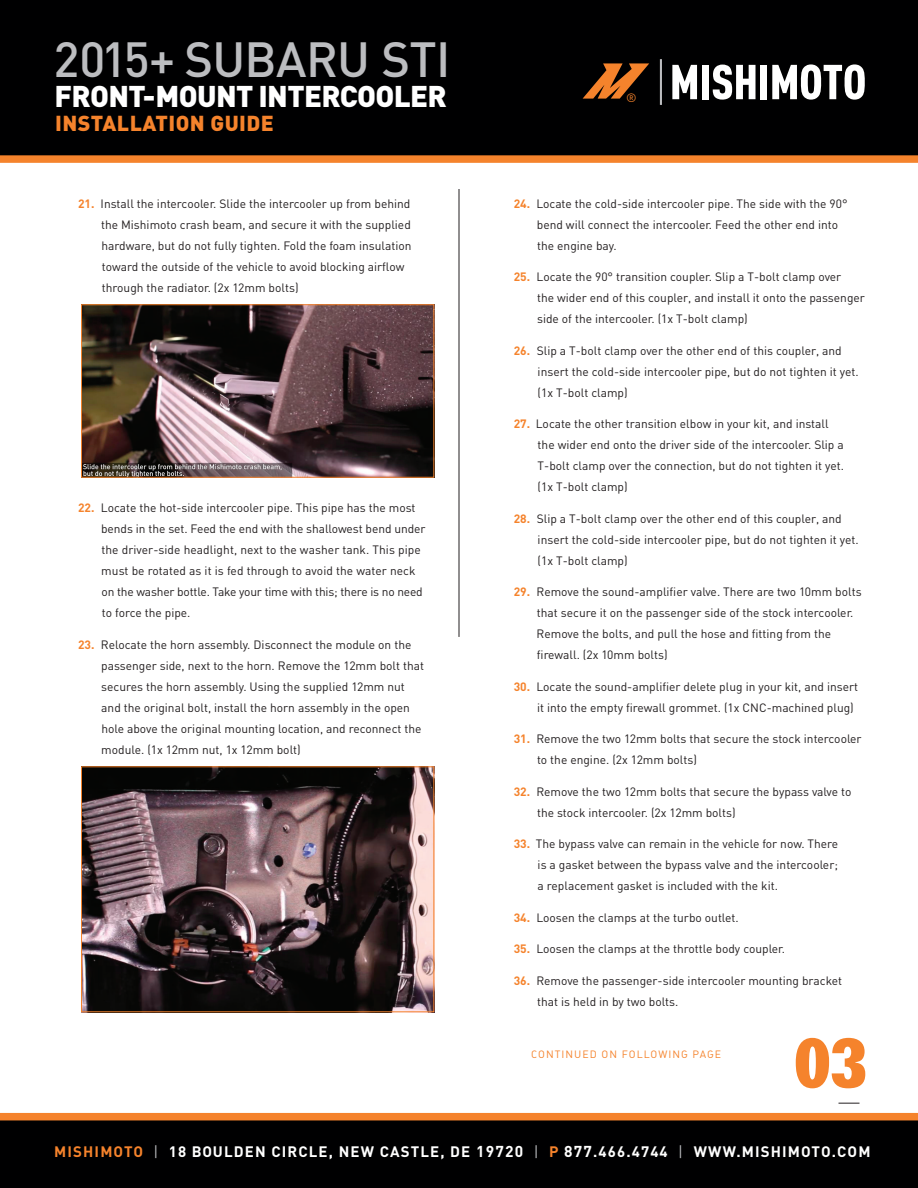
<style>
.page{position:relative;width:918px;height:1188px;background:#fff}
.page>*{position:absolute;margin:0;border:0;box-sizing:border-box;transform-origin:0 0}
.t1{font:72px "URW Egyptienne T Bold Extr Narr";color:#f5832c}
.t2{font:500 48.75px "DIN";letter-spacing:-.015em;color:#bcbdc0}
.t3{font:900 29.7px "DIN";letter-spacing:-.025em;color:#fff}
.t4{font:900 21.45px "DIN";letter-spacing:.02em;color:#f5832c}
.t5{font:700 15px "DIN";letter-spacing:.075em;color:#fff}
.t6{font:12px/21px "DIN";color:#231f20}
.t7{font:12px "DIN";color:#f5832c}
.t8{font:10.5px "DIN Regular Alternate";letter-spacing:.1em;color:#f5832c}
.s1{font-weight:700;color:#f5832c}
.s2{color:#f58425}
.s3{font-weight:400;color:#bcbdc0}
.s4{font-size:15.6px}
.s5{color:#f5832c}
</style>
<div class="page">
<div style="left:0;top:0;width:918px;height:163px;background:#000001"></div>
<svg style="left:839px;top:1103px;width:21px;height:1px"></svg>
<hr style="left:459px;top:189px;width:1px;height:448px;background:#231f20">
<svg style="left:672px;top:65px;width:25px;height:34px"></svg>
<div style="left:702px;top:65px;width:7px;height:34px;background:#fff"></div>
<svg style="left:713px;top:65px;width:43px;height:35px"></svg>
<div style="left:760px;top:65px;width:7px;height:34px;background:#fff"></div>
<svg style="left:772px;top:64px;width:93px;height:36px"></svg>
<svg style="left:583px;top:63px;width:66px;height:36px;background:#723d15"></svg>
<hr style="left:660px;top:59px;width:2px;height:46px;background:#bcbdc0">
<img style="left:83px;top:307px;width:349px;height:168px">
<img style="left:83px;top:769px;width:349px;height:241px">
<svg style="left:0;top:1113px;width:918px;height:75px;background:#180d05"></svg>
<h2 class="t2" style="left:54px;top:29px;width:398px">2015+ SUBARU STI</h2>
<h3 class="t3" style="left:55px;top:76px;width:394px">FRONT-MOUNT INTERCOOLER</h3>
<h3 class="t4" style="left:55px;top:108px;width:220px">INSTALLATION GUIDE</h3>
<p class="t6" style="left:101px;top:193px;width:312px;text-indent:-23px"><span class="s1">21.</span> Install the intercooler. Slide the intercooler up from behind the Mishimoto crash beam, and secure it with the supplied hardware, but do not fully tighten. Fold the foam insulation toward the outside of the vehicle to avoid blocking airflow through the radiator. (2x 12mm bolts)</p>
<p class="t6" style="left:101px;top:497px;width:326px;text-indent:-23px"><span class="s1">22.</span> Locate the hot-side intercooler pipe. This pipe has the most bends in the set. Feed the end with the shallowest bend under the driver-side headlight, next to the washer tank. This pipe must be rotated as it is fed through to avoid the water neck on the washer bottle. Take your time with this; there is no need to force the pipe.</p>
<p class="t6" style="left:101px;top:634px;width:324px;text-indent:-23px"><span class="s1">23.</span> Relocate the horn assembly. Disconnect the module on the passenger side, next to the horn. Remove the 12mm bolt that secures the horn assembly. Using the supplied 12mm nut and the original bolt, install the horn assembly in the open hole above the original mounting location, and reconnect the module. (1x 12mm nut, 1x 12mm bolt)</p>
<p class="t7" style="left:626px;top:90px;width:12px">®</p>
<p class="t6" style="left:537px;top:193px;width:312px;text-indent:-23px"><span class="s1">24.</span> Locate the cold-side intercooler pipe. The side with the 90° bend will connect the intercooler. Feed the other end into the engine bay.</p>
<p class="t6" style="left:537px;top:266px;width:329px;text-indent:-23px"><span class="s1">25.</span> Locate the 90° transition coupler. Slip a T-bolt clamp over<br>the wider end of this coupler, and install it onto the passenger side of the intercooler. (1x T-bolt clamp)</p>
<p class="t6" style="left:538px;top:340px;width:323px;text-indent:-24px"><span class="s1">26.</span> Slip a T-bolt clamp over the other end of this coupler, and insert the cold-side intercooler pipe, but do not tighten it yet. (1x T-bolt clamp)</p>
<p class="t6" style="left:538px;top:413px;width:308px;text-indent:-24px"><span class="s1">27.</span> Locate the other transition elbow in your kit, and install the wider end onto the driver side of the intercooler. Slip a T-bolt clamp over the connection, but do not tighten it yet. (1x T-bolt clamp)</p>
<p class="t6" style="left:538px;top:508px;width:323px;text-indent:-24px"><span class="s1">28.</span> Slip a T-bolt clamp over the other end of this coupler, and insert the cold-side intercooler pipe, but do not tighten it yet. (1x T-bolt clamp)</p>
<p class="t6" style="left:537px;top:581px;width:327px;text-indent:-23px"><span class="s1">29.</span> Remove the sound-amplifier valve. There are two 10mm bolts that secure it on the passenger side of the stock intercooler.<br>Remove the bolts, and pull the hose and fitting from the firewall. (2x 10mm bolts)</p>
<p class="t6" style="left:537px;top:676px;width:322px;text-indent:-23px"><span class="s1">30.</span> Locate the sound-amplifier delete plug in your kit, and insert it into the empty firewall grommet. (1x CNC-machined plug)</p>
<p class="t6" style="left:537px;top:728px;width:326px;text-indent:-23px"><span class="s1">31.</span> Remove the two 12mm bolts that secure the stock intercooler to the engine. (2x 12mm bolts)</p>
<p class="t6" style="left:537px;top:781px;width:316px;text-indent:-23px"><span class="s1">32.</span> Remove the two 12mm bolts that secure the bypass valve to the stock intercooler. (2x 12mm bolts)</p>
<p class="t6" style="left:538px;top:833px;width:302px;text-align:justify;text-indent:-24px"><span class="s1">33.</span> The bypass valve can remain in the vehicle for now. There is a gasket between the bypass valve and the intercooler; a replacement gasket is included with the kit.</p>
<p class="t6" style="left:514px;top:907px;width:227px"><span class="s1">34.</span> Loosen the clamps at the turbo outlet.</p>
<p class="t6" style="left:514px;top:938px;width:273px"><span class="s1">35.</span> Loosen the clamps at the throttle body coupler.</p>
<p class="t6" style="left:537px;top:970px;width:307px;text-indent:-23px"><span class="s1">36.</span> Remove the passenger-side intercooler mounting bracket that is held in by two bolts.</p>
<h1 class="t1" style="left:794px;top:1020px;width:74px">03</h1>
<p class="t8" style="left:531px;top:1047px;width:191px">CONTINUED ON FOLLOWING PAGE</p>
<p class="t5" style="left:42px;top:1142px;width:628px"><span class="s2">MISHIMOTO</span> <span class="s3">|</span> 18 BOULDEN CIRCLE, NEW CASTLE, DE <span class="s4">19720</span> <span class="s3">|</span> <span class="s2">P</span> <span class="s4">1</span>.<span class="s4">877</span>.GOMISHI</p>
<p class="t5" style="left:54px;top:1142px;width:818px"><span class="s5">MISHIMOTO</span> <span class="s3">|</span> 18 BOULDEN CIRCLE, NEW CASTLE, DE <span class="s4">19720</span> <span class="s3">|</span> <span class="s5">P</span> <span class="s4">877</span>.466.4744 <span class="s3">|</span> WWW.MISHIMOTO.COM</p>
</div>
